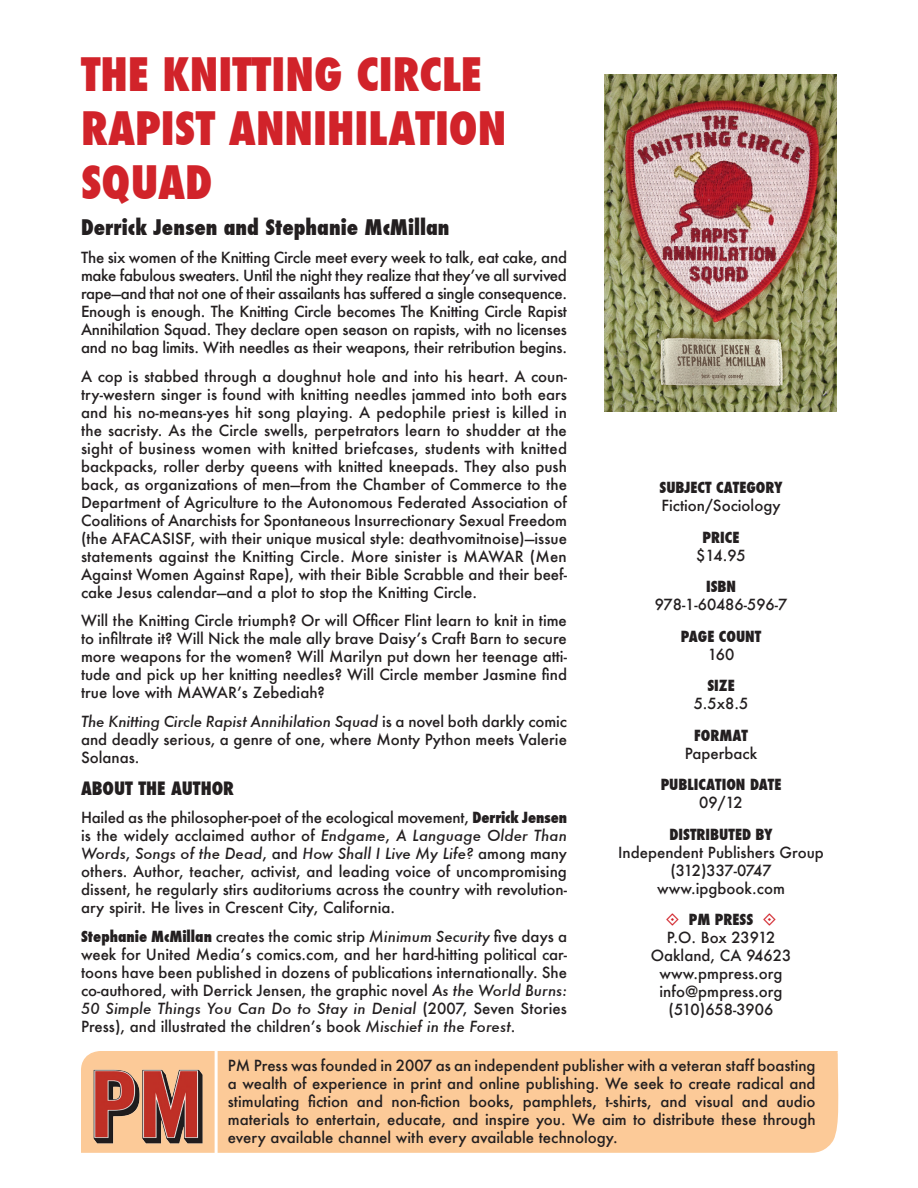
<style>
.page{position:relative;width:918px;height:1188px;background:#fff}
.page>*{position:absolute;margin:0;border:0;box-sizing:border-box;transform-origin:0 0}
.t1{font:800 condensed 45px/54px "Futura";color:#d1232a}
.Author{font:800 condensed 21px "Futura";color:#231f20}
.Headlines{font:800 condensed 18px "Futura";color:#231f20}
.Body{font:500 15px/18px "Futura";color:#231f20;text-align:justify}
.Side_Bar_Heads{font:800 condensed 15px "Futura";color:#231f20}
.Side_Bar_Info{font:500 15px "Futura";color:#231f20}
.Body-2{font:500 15px "Futura";letter-spacing:-.045em;color:#231f20}
.s1{font-style:italic}
.s2{font-weight:800;font-stretch:condensed}
</style>
<div class="page">
<img style="left:605px;top:74px;width:232px;height:338px">
<div style="left:90px;top:1051px;width:749px;height:102px;background:#fcca98"></div>
<hr style="left:215px;top:1051px;width:3px;height:103px;background:#fff">
<img style="left:81px;top:1054px;width:134px;height:99px">
<p class="t1" style="left:81px;top:48px;width:427px">THE KNITTING CIRCLE<br>RAPIST ANNIHILATION<br>SQUAD</p>
<p class="Author" style="left:81px;top:213px;width:370px">Derrick Jensen and Stephanie McMillan</p>
<p class="Body" style="left:81px;top:249px;width:488px">The six women of the Knitting Circle meet every week to talk, eat cake, and make fabulous sweaters. Until the night they realize that they’ve all survived rape—and that not one of their assailants has suffered a single consequence.<br>Enough is enough. The Knitting Circle becomes The Knitting Circle Rapist Annihilation Squad. They declare open season on rapists, with no licenses and no bag limits. With needles as their weapons, their retribution begins.</p>
<p class="Body" style="left:81px;top:367px;width:488px">A cop is stabbed through a doughnut hole and into his heart. A coun&shy;try-western singer is found with knitting needles jammed into both ears and his no-means-yes hit song playing. A pedophile priest is killed in the sacristy. As the Circle swells, perpetrators learn to shudder at the sight of business women with knitted briefcases, students with knitted backpacks, roller derby queens with knitted kneepads. They also push back, as organizations of men—from the Chamber of Commerce to the Department of Agriculture to the Autonomous Federated Association of Coalitions of Anarchists for Spontaneous Insurrectionary Sexual Freedom (the AFACASISF, with their unique musical style: deathvomitnoise)—issue statements against the Knitting Circle. More sinister is MAWAR (Men Against Women Against Rape), with their Bible Scrabble and their beef&shy;cake Jesus calendar—and a plot to stop the Knitting Circle.</p>
<p class="Body" style="left:81px;top:612px;width:488px">Will the Knitting Circle triumph? Or will Officer Flint learn to knit in time to infiltrate it? Will Nick the male ally brave Daisy’s Craft Barn to secure more weapons for the women? Will Marilyn put down her teenage atti&shy;tude and pick up her knitting needles? Will Circle member Jasmine find true love with MAWAR’s Zebediah?</p>
<p class="Body" style="left:81px;top:712px;width:487px"><span class="s1">The Knitting Circle Rapist Annihilation Squad</span> is a novel both darkly comic and deadly serious, a genre of one, where Monty Python meets Valerie Solanas.</p>
<p class="Headlines" style="left:81px;top:776px;width:155px">ABOUT THE AUTHOR</p>
<p class="Body" style="left:81px;top:809px;width:488px">Hailed as the philosopher-poet of the ecological movement, <span class="s2">Derrick Jensen </span>is the widely acclaimed author of <span class="s1">Endgame</span>, <span class="s1">A Language Older Than Words</span>, <span class="s1">Songs of the Dead</span>, and <span class="s1">How Shall I Live My Life?</span> among many others. Author, teacher, activist, and leading voice of uncompromising dissent, he regularly stirs auditoriums across the country with revolution&shy;ary spirit. He lives in Crescent City, California.</p>
<p class="Body" style="left:81px;top:927px;width:488px"><span class="s2">Stephanie McMillan</span> creates the comic strip <span class="s1">Minimum Security</span> five days a week for United Media’s comics.com, and her hard-hitting political car&shy;toons have been published in dozens of publications internationally. She co-authored, with Derrick Jensen, the graphic novel <span class="s1">As the World Burns:<br>50 Simple Things You Can Do to Stay in Denial</span> (2007, Seven Stories Press), and illustrated the children’s book <span class="s1">Mischief in the Forest</span>.</p>
<p class="Side_Bar_Heads" style="left:660px;top:478px;width:125px">SUBJECT CATEGORY</p>
<p class="Side_Bar_Info" style="left:662px;top:495px;width:120px">Fiction/Sociology</p>
<p class="Side_Bar_Heads" style="left:703px;top:527px;width:38px">PRICE</p>
<p class="Side_Bar_Info" style="left:696px;top:545px;width:51px">$14.95</p>
<p class="Side_Bar_Heads" style="left:706px;top:577px;width:32px">ISBN</p>
<p class="Side_Bar_Info" style="left:655px;top:594px;width:134px">978-1-60486-596-7</p>
<p class="Side_Bar_Heads" style="left:681px;top:626px;width:82px">PAGE COUNT</p>
<p class="Side_Bar_Info" style="left:708px;top:644px;width:28px">160</p>
<p class="Side_Bar_Heads" style="left:707px;top:676px;width:29px">SIZE</p>
<p class="Side_Bar_Info" style="left:694px;top:693px;width:56px">5.5x8.5</p>
<p class="Side_Bar_Heads" style="left:694px;top:725px;width:55px">FORMAT</p>
<p class="Side_Bar_Info" style="left:685px;top:743px;width:74px">Paperback</p>
<p class="Side_Bar_Heads" style="left:661px;top:775px;width:122px">PUBLICATION DATE</p>
<p class="Side_Bar_Info" style="left:699px;top:792px;width:45px">09/12</p>
<p class="Side_Bar_Heads" style="left:669px;top:824px;width:105px">DISTRIBUTED BY</p>
<p class="Body" style="left:618px;top:843px;width:207px">Independent Publishers Group</p>
<p class="Body-2" style="left:670px;top:860px;width:103px">(312)337-0747</p>
<p class="Body" style="left:657px;top:879px;width:129px">www.ipgbook.com</p>
<p class="Side_Bar_Heads" style="left:689px;top:910px;width:66px">PM PRESS</p>
<p class="Body" style="left:667px;top:929px;width:110px">P.O. Box 23912</p>
<p class="Body" style="left:651px;top:947px;width:142px">Oakland, CA 94623</p>
<p class="Body" style="left:660px;top:965px;width:124px">www.pmpress.org</p>
<p class="Body" style="left:660px;top:983px;width:125px">info@pmpress.org</p>
<p class="Body" style="left:669px;top:1001px;width:106px">(510)658-3906</p>
<p class="Body" style="left:228px;top:1056px;width:589px">PM Press was founded in 2007 as an independent publisher with a veteran staff boasting a wealth of experience in print and online publishing. We seek to create radical and stimulating fiction and non-fiction books, pamphlets, t-shirts, and visual and audio materials to entertain, educate, and inspire you. We aim to distribute these through every available channel with every available technology.</p>
</div>
